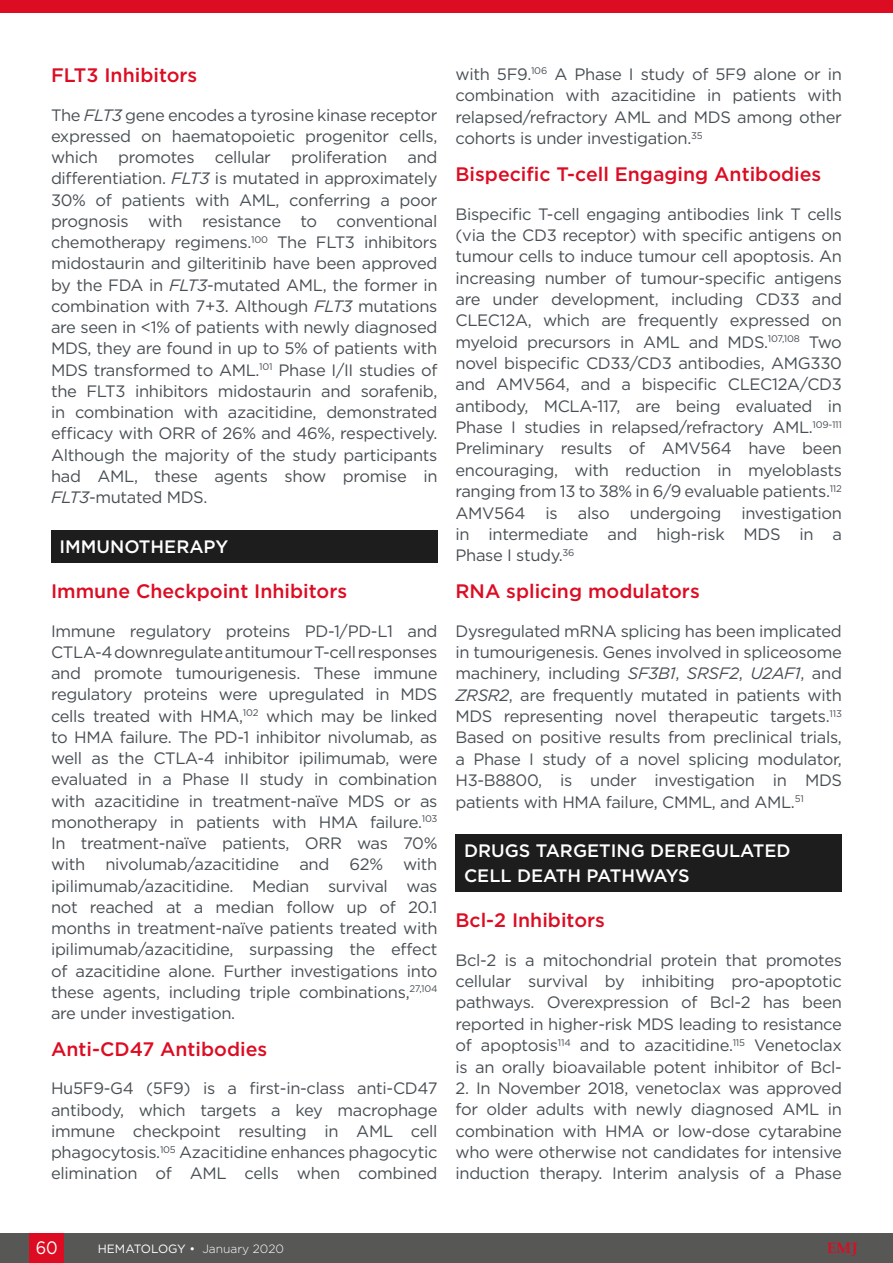
<style>
.page{position:relative;width:893px;height:1263px;background:#fff}
.page>*{position:absolute;margin:0;border:0;box-sizing:border-box;transform-origin:0 0}
.H2__Heading_2{font:500 19.5px "Gotham";color:#dc0c23}
.H1__Heading_1{font:500 18px/24.3px "Gotham";color:#fff}
.t1{font:18px "Gotham";color:#fff;scale:.9 1}
.Body_Text{font:16.5px/21.3px "Gotham";letter-spacing:-.02em;color:#484f54;text-align:justify}
.t2{font:700 15px "Palatino Linotype";color:#dc0c23}
.t3{font:12px "Gotham";color:#fff}
.s1{font-style:italic}
.s2{font-weight:300}
</style>
<div class="page">
<div style="left:0;top:1233px;width:893px;height:30px;background:#575756"></div>
<div style="left:30px;top:1233px;width:34px;height:30px;background:#dc0c23"></div>
<div style="left:0;top:0;width:893px;height:13px;background:#dc0c23"></div>
<div style="left:51px;top:530px;width:386px;height:33px;background:#1d1d1d"></div>
<div style="left:455px;top:834px;width:387px;height:58px;background:#1d1d1d"></div>
<p class="H2__Heading_2" style="left:51px;top:63px;width:148px">FLT3 Inhibitors</p>
<p class="Body_Text" style="left:51px;top:104px;width:388px">The <span class="s1">FLT3</span> gene encodes a tyrosine kinase receptor expressed on haematopoietic progenitor cells, which promotes cellular proliferation and differentiation. <span class="s1">FLT3</span> is mutated in approximately 30% of patients with AML, conferring a poor prognosis with resistance to conventional chemotherapy regimens.<sup>100</sup> The FLT3 inhibitors midostaurin and gilteritinib have been approved by the FDA in <span class="s1">FLT3</span>-mutated AML, the former in combination with 7+3. Although <span class="s1">FLT3</span> mutations are seen in &lt;1% of patients with newly diagnosed MDS, they are found in up to 5% of patients with MDS transformed to AML.<sup>101</sup> Phase I/II studies of the FLT3 inhibitors midostaurin and sorafenib, in combination with azacitidine, demonstrated efficacy with ORR of 26% and 46%, respectively.<br>Although the majority of the study participants had AML, these agents show promise in <span class="s1">FLT3</span>-mutated MDS.</p>
<p class="H1__Heading_1" style="left:60px;top:534px;width:170px">IMMUNOTHERAPY</p>
<p class="H2__Heading_2" style="left:51px;top:579px;width:298px">Immune Checkpoint Inhibitors</p>
<p class="Body_Text" style="left:51px;top:620px;width:388px">Immune regulatory proteins PD-1/PD-L1 and CTLA-4 downregulate antitumour T-cell responses and promote tumourigenesis. These immune regulatory proteins were upregulated in MDS cells treated with HMA,<sup>102</sup> which may be linked to HMA failure. The PD-1 inhibitor nivolumab, as well as the CTLA-4 inhibitor ipilimumab, were evaluated in a Phase II study in combination with azacitidine in treatment-naïve MDS or as monotherapy in patients with HMA failure.<sup>103<br></sup>In treatment-naïve patients, ORR was 70% with nivolumab/azacitidine and 62% with ipilimumab/azacitidine. Median survival was not reached at a median follow up of 20.1 months in treatment-naïve patients treated with ipilimumab/azacitidine, surpassing the effect of azacitidine alone. Further investigations into these agents, including triple combinations,<sup>27,104 </sup>are under investigation.</p>
<p class="H2__Heading_2" style="left:51px;top:1036px;width:218px">Anti-CD47 Antibodies</p>
<p class="Body_Text" style="left:51px;top:1077px;width:388px">Hu5F9-G4 (5F9) is a first-in-class anti-CD47 antibody, which targets a key macrophage immune checkpoint resulting in AML cell phagocytosis.<sup>105</sup> Azacitidine enhances phagocytic elimination of AML cells when combined</p>
<p class="Body_Text" style="left:455px;top:63px;width:388px">with 5F9.<sup>106</sup> A Phase I study of 5F9 alone or in combination with azacitidine in patients with relapsed/refractory AML and MDS among other cohorts is under investigation.<sup>35</sup></p>
<p class="H2__Heading_2" style="left:455px;top:161px;width:367px">Bispecific T-cell Engaging Antibodies</p>
<p class="Body_Text" style="left:455px;top:203px;width:388px">Bispecific T-cell engaging antibodies link T cells (via the CD3 receptor) with specific antigens on tumour cells to induce tumour cell apoptosis. An increasing number of tumour-specific antigens are under development, including CD33 and CLEC12A, which are frequently expressed on myeloid precursors in AML and MDS.<sup>107,108</sup> Two novel bispecific CD33/CD3 antibodies, AMG330 and AMV564, and a bispecific CLEC12A/CD3 antibody, MCLA-117, are being evaluated in Phase I studies in relapsed/refractory AML.<sup>109-111<br></sup>Preliminary results of AMV564 have been encouraging, with reduction in myeloblasts ranging from 13 to 38% in 6/9 evaluable patients.<sup>112<br></sup>AMV564 is also undergoing investigation in intermediate and high-risk MDS in a Phase I study.<sup>36</sup></p>
<p class="H2__Heading_2" style="left:455px;top:579px;width:246px">RNA splicing modulators</p>
<p class="Body_Text" style="left:455px;top:620px;width:388px">Dysregulated mRNA splicing has been implicated in tumourigenesis. Genes involved in spliceosome machinery, including <span class="s1">SF3B1</span>, <span class="s1">SRSF2</span>, <span class="s1">U2AF1</span>, and <span class="s1">ZRSR2</span>, are frequently mutated in patients with MDS representing novel therapeutic targets.<sup>113<br></sup>Based on positive results from preclinical trials, a Phase I study of a novel splicing modulator, H3-B8800, is under investigation in MDS patients with HMA failure, CMML, and AML.<sup>51</sup></p>
<p class="H1__Heading_1" style="left:464px;top:839px;width:328px">DRUGS TARGETING DEREGULATED<br>CELL DEATH PATHWAYS</p>
<p class="H2__Heading_2" style="left:455px;top:908px;width:151px">Bcl-2 Inhibitors</p>
<p class="Body_Text" style="left:455px;top:949px;width:388px">Bcl-2 is a mitochondrial protein that promotes cellular survival by inhibiting pro-apoptotic pathways. Overexpression of Bcl-2 has been reported in higher-risk MDS leading to resistance of apoptosis<sup>114</sup> and to azacitidine.<sup>115</sup> Venetoclax is an orally bioavailable potent inhibitor of Bcl-</p>
<p class="Body_Text" style="left:455px;top:1077px;width:388px">2. In November 2018, venetoclax was approved for older adults with newly diagnosed AML in combination with HMA or low-dose cytarabine who were otherwise not candidates for intensive induction therapy. Interim analysis of a Phase</p>
<p class="t1" style="left:36px;top:1236px;width:26px">60</p>
<p class="t3" style="left:98px;top:1241px;width:188px">HEMATOLOGY • <span class="s2">January 2020</span></p>
<p class="t2" style="left:827px;top:1238px;width:32px">EMJ</p>
</div>
